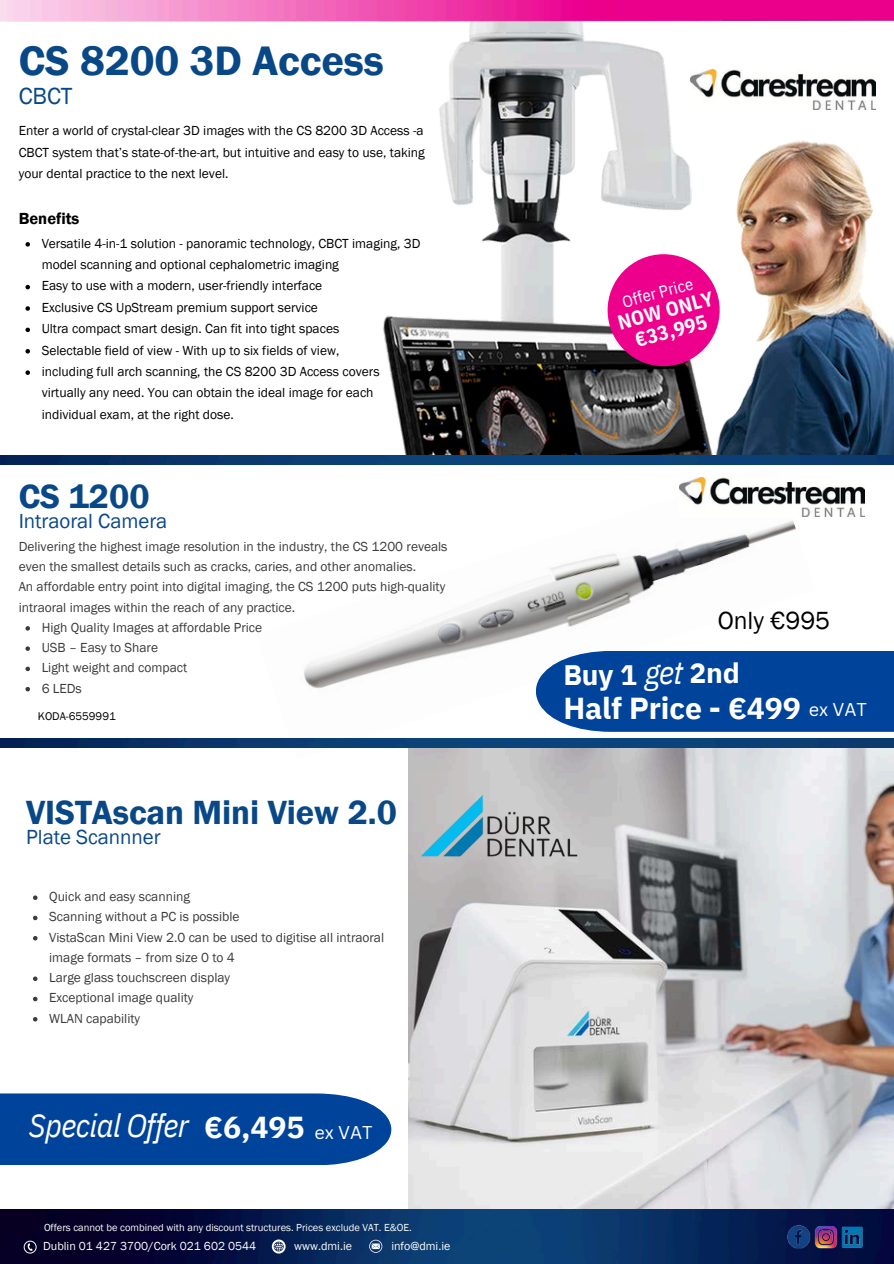
<style>
.page{position:relative;width:894px;height:1264px;background:#fff}
.page>*{position:absolute;margin:0;border:0;box-sizing:border-box;transform-origin:0 0}
.t1{font:600 42.3px "Franklin Gothic";color:#094886}
.t2{font:600 34.5px "Franklin Gothic";color:#094886}
.t3{font:italic 32.4px "IBM Plex Sans Cond";letter-spacing:-.02em;color:#fff}
.t4{font:700 30.3px "IBM Plex Sans";letter-spacing:-.005em;color:#fff}
.t5{font:700 28.05px "IBM Plex Sans";letter-spacing:-.005em;color:#fff}
.t6{font:25.5px "Franklin Gothic";color:#000}
.t7{font:24px "Franklin Gothic";color:#094886}
.t8{font:21px "Franklin Gothic";color:#094886}
.t9{font:700 20.25px/21px "IBM Plex Sans Cond";color:#fff;text-align:center}
.t10{font:18px "Canva Sans";color:#fff}
.t11{font:600 16.5px "Franklin Gothic";color:#000}
.t12{font:16.35px "IBM Plex Sans Cond";color:#fff}
.t13{font:13.5px/21.3px "Franklin Gothic";color:#000}
.t14{font:13.5px/20.2px "Franklin Gothic";color:#3c3b3c}
.t15{font:12px "Franklin Gothic";color:#fdfefa}
.t16{font:11.4px "Franklin Gothic";color:#000}
.t17{font:10.5px "Franklin Gothic";color:#fdfefa}
</style>
<div class="page">
<img style="left:367px;top:21px;width:526px;height:433px">
<svg style="left:607px;top:254px;width:112px;height:112px"></svg>
<img style="left:690px;top:70px;width:185px;height:39px">
<img style="left:256px;top:464px;width:559px;height:275px">
<img style="left:679px;top:477px;width:184px;height:40px">
<div style="left:535px;top:651px;width:358px;height:80px;background:#00439a"></div>
<img style="left:0;top:455px;width:893px;height:9px">
<img style="left:0;top:739px;width:893px;height:9px">
<img style="left:0;top:0;width:893px;height:21px">
<img style="left:408px;top:748px;width:485px;height:461px">
<div style="left:0;top:1093px;width:391px;height:72px;background:#00439a"></div>
<img style="left:416px;top:787px;width:168px;height:74px">
<svg style="left:25px;top:242px;width:5px;height:4px"></svg>
<svg style="left:25px;top:285px;width:5px;height:4px"></svg>
<svg style="left:25px;top:306px;width:5px;height:5px"></svg>
<svg style="left:25px;top:327px;width:5px;height:5px"></svg>
<svg style="left:25px;top:349px;width:5px;height:4px"></svg>
<svg style="left:25px;top:370px;width:5px;height:5px"></svg>
<svg style="left:25px;top:626px;width:5px;height:4px"></svg>
<svg style="left:25px;top:646px;width:5px;height:5px"></svg>
<svg style="left:25px;top:666px;width:5px;height:5px"></svg>
<svg style="left:25px;top:687px;width:5px;height:4px"></svg>
<svg style="left:33px;top:895px;width:4px;height:5px"></svg>
<svg style="left:33px;top:915px;width:4px;height:5px"></svg>
<svg style="left:33px;top:936px;width:4px;height:4px"></svg>
<svg style="left:33px;top:976px;width:4px;height:5px"></svg>
<svg style="left:33px;top:996px;width:4px;height:5px"></svg>
<svg style="left:33px;top:1017px;width:4px;height:4px"></svg>
<img style="left:0;top:1209px;width:893px;height:54px">
<svg style="left:272px;top:1239px;width:13px;height:14px"></svg>
<svg style="left:369px;top:1239px;width:13px;height:13px"></svg>
<svg style="left:24px;top:1240px;width:12px;height:13px"></svg>
<img style="left:779px;top:1210px;width:93px;height:53px">
<p class="t1" style="left:19px;top:36px;width:366px">CS 8200 3D Access</p>
<p class="t7" style="left:19px;top:82px;width:55px">CBCT</p>
<p class="t13" style="left:19px;top:120px;width:407px;text-align:justify">Enter a world of crystal-clear 3D images with the CS 8200 3D Access -a CBCT system that’s state-of-the-art, but intuitive and easy to use, taking your dental practice to the next level.</p>
<p class="t11" style="left:19px;top:209px;width:62px">Benefits</p>
<p class="t13" style="left:42px;top:232px;width:380px">Versatile 4-in-1 solution - panoramic technology, CBCT imaging, 3D model scanning and optional cephalometric imaging</p>
<p class="t13" style="left:42px;top:275px;width:282px">Easy to use with a modern, user-friendly interface</p>
<p class="t13" style="left:42px;top:296px;width:278px">Exclusive CS UpStream premium support service</p>
<h6 class="t13" style="left:42px;top:318px;width:299px">Ultra compact smart design. Can fit into tight spaces</h6>
<p class="t13" style="left:42px;top:339px;width:299px">Selectable field of view - With up to six fields of view,</p>
<p class="t13" style="left:42px;top:360px;width:339px">including full arch scanning, the CS 8200 3D Access covers virtually any need. You can obtain the ideal image for each individual exam, at the right dose.</p>
<p class="t2" style="left:19px;top:476px;width:132px">CS 1200</p>
<p class="t8" style="left:19px;top:509px;width:150px">Intraoral Camera</p>
<p class="t14" style="left:19px;top:536px;width:430px">Delivering the highest image resolution in the industry, the CS 1200 reveals even the smallest details such as cracks, caries, and other anomalies.</p>
<p class="t14" style="left:19px;top:576px;width:428px">An affordable entry point into digital imaging, the CS 1200 puts high-quality intraoral images within the reach of any practice.</p>
<p class="t14" style="left:42px;top:617px;width:222px">High Quality Images at affordable Price</p>
<h4 class="t14" style="left:42px;top:637px;width:118px">USB – Easy to Share</h4>
<h3 class="t14" style="left:42px;top:657px;width:147px">Light weight and compact</h3>
<h2 class="t14" style="left:42px;top:677px;width:42px">6 LEDs</h2>
<h3 class="t16" style="left:38px;top:709px;width:79px">KODA-6559991</h3>
<h2 class="t2" style="left:26px;top:792px;width:372px">VISTAscan Mini View 2.0</h2>
<h2 class="t8" style="left:26px;top:824px;width:136px">Plate Scannner</h2>
<p class="t14" style="left:49px;top:886px;width:142px">Quick and easy scanning</p>
<p class="t14" style="left:49px;top:906px;width:192px">Scanning without a PC is possible</p>
<p class="t14" style="left:49px;top:926px;width:336px">VistaScan Mini View 2.0 can be used to digitise all intraoral image formats – from size 0 to 4</p>
<p class="t14" style="left:49px;top:967px;width:182px">Large glass touchscreen display</p>
<p class="t14" style="left:49px;top:987px;width:146px">Exceptional image quality</p>
<p class="t14" style="left:49px;top:1007px;width:92px">WLAN capability</p>
<h3 class="t3" style="left:29px;top:1103px;width:161px">Special Offer</h3>
<h2 class="t4" style="left:204px;top:1106px;width:102px">€6,495</h2>
<p class="t10" style="left:314px;top:1119px;width:60px">ex VAT</p>
<p class="t17" style="left:44px;top:1221px;width:369px">Offers cannot be combined with any discount structures. Prices exclude VAT. E&amp;OE.</p>
<p class="t15" style="left:43px;top:1239px;width:214px">Dublin 01 427 3700/Cork 021 602 0544</p>
<p class="t15" style="left:294px;top:1239px;width:59px">www.dmi.ie</p>
<p class="t15" style="left:391px;top:1238px;width:60px">info@dmi.ie</p>
<p class="t12" style="left:619px;top:291px;width:74px;rotate:-15deg">Offer Price</p>
<p class="t9" style="left:615px;top:312px;width:99px;rotate:-15deg">NOW ONLY €33,995</p>
<h3 class="t6" style="left:717px;top:605px;width:114px">Only €995</h3>
<p class="t3" style="left:644px;top:650px;width:40px">get</p>
<p class="t5" style="left:689px;top:654px;width:52px">2nd</p>
<p class="t5" style="left:563px;top:656px;width:75px">Buy 1</p>
<p class="t4" style="left:563px;top:687px;width:239px">Half Price - €499</p>
<p class="t10" style="left:808px;top:697px;width:60px">ex VAT</p>
</div>
